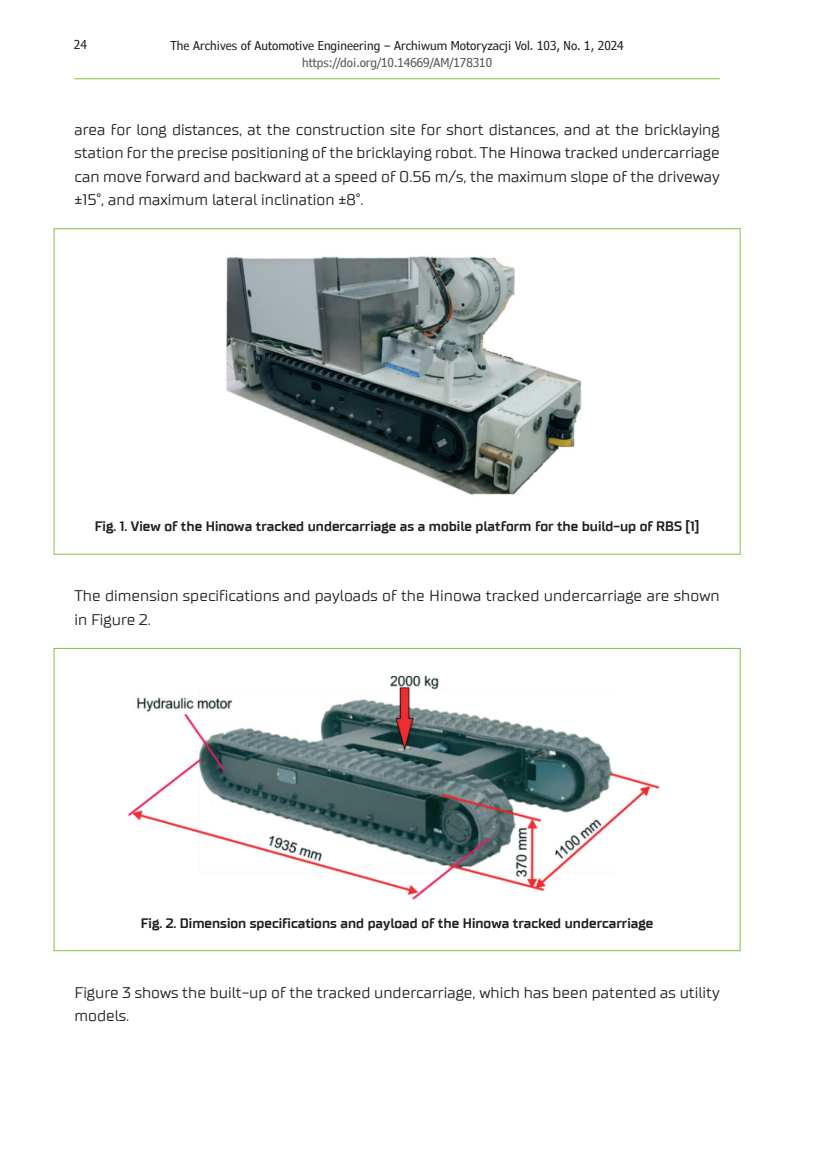
<style>
.page{position:relative;width:819px;height:1161px;background:#fff}
.page>*{position:absolute;margin:0;border:0;box-sizing:border-box;transform-origin:0 0}
.t1{font:15.75px/23.3px "TT Supermolot";color:#231f20}
.t2{font:700 14px "TT Supermolot";color:#231f20}
.t3{font:condensed 12.25px "Verdana Pro";color:#231f20}
.t4{font:condensed 12.25px "Verdana Pro";color:#57585a}
</style>
<div class="page">
<hr style="left:74px;top:78px;width:645px;height:1px;background:#7fc241">
<img style="left:226px;top:256px;width:356px;height:239px">
<img style="left:128px;top:676px;width:532px;height:224px">
<p class="t3" style="left:74px;top:37px;width:14px">24</p>
<p class="t3" style="left:170px;top:37px;width:454px">The Archives of Automotive Engineering – Archiwum Motoryzacji Vol. 103, No. 1, 2024</p>
<p class="t4" style="left:302px;top:55px;width:191px">https://doi.org/10.14669/AM/178310</p>
<p class="t1" style="left:74px;top:118px;width:646px;text-align:justify">area for long distances, at the construction site for short distances, and at the bricklaying station for the precise positioning of the bricklaying robot. The Hinowa tracked undercarriage can move forward and backward at a speed of 0.56 m/s, the maximum slope of the driveway ±15˚, and maximum lateral inclination ±8˚.</p>
<p class="t2" style="left:95px;top:518px;width:606px">Fig. 1. View of the Hinowa tracked undercarriage as a mobile platform for the build-up of RBS [1]</p>
<p class="t1" style="left:74px;top:584px;width:646px">The dimension specifications and payloads of the Hinowa tracked undercarriage are shown in Figure 2.</p>
<p class="t2" style="left:141px;top:914px;width:514px">Fig. 2. Dimension specifications and payload of the Hinowa tracked undercarriage</p>
<p class="t1" style="left:74px;top:980px;width:646px">Figure 3 shows the built-up of the tracked undercarriage, which has been patented as utility models.</p>
</div>
